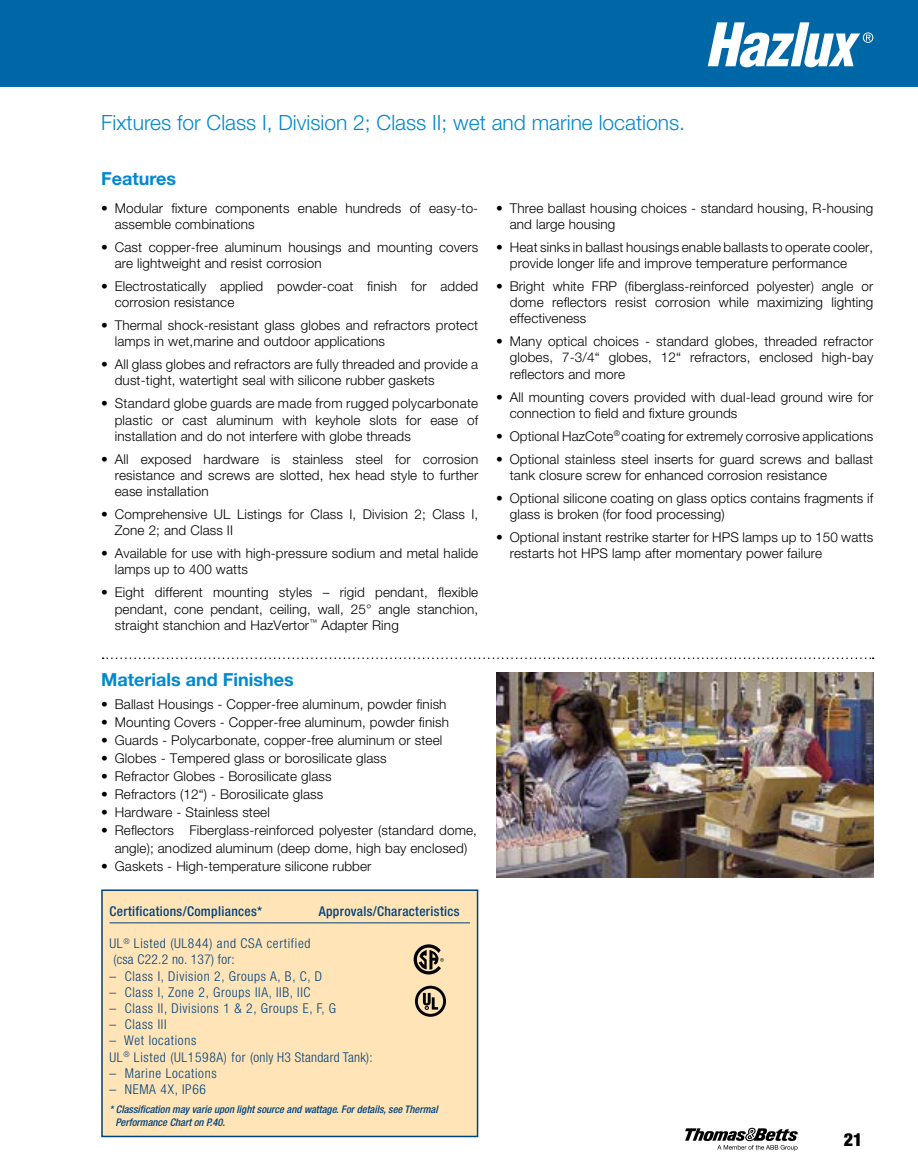
<style>
.page{position:relative;width:918px;height:1175px;background:#fff}
.page>*{position:absolute;margin:0;border:0;box-sizing:border-box;transform-origin:0 0}
.t1{font:300 21px "Helvetica Neue LT Std";color:#0089cf}
.t2{font:700 18px "Helvetica Neue LT Std";color:#0089cf}
.t3{font:900 condensed 18px "Helvetica Neue LT Std";color:#000}
.t4{font:300 13.5px/16.2px "Helvetica Neue LT Std";letter-spacing:.01em;color:#000}
.t5{font:300 condensed 13.5px/16.2px "Helvetica Neue LT Std";letter-spacing:.05em;color:#00427a}
.t6{font:500 condensed 13.5px "Helvetica Neue LT Std";letter-spacing:.025em;color:#00427a}
.t7{font:italic 500 condensed 10.5px/12.6px "Helvetica Neue LT Std";color:#00427a}
</style>
<div class="page">
<div style="left:0;top:0;width:918px;height:87px;background:#0067a6"></div>
<svg style="left:708px;top:22px;width:165px;height:45px"></svg>
<svg style="left:685px;top:1127px;width:113px;height:23px"></svg>
<img style="left:496px;top:673px;width:377px;height:204px">
<svg style="left:103px;top:657px;width:771px;height:2px"></svg>
<div style="left:102px;top:890px;width:376px;height:246px;background:#ffe4b8"></div>
<hr style="left:110px;top:922px;width:360px;height:1px;background:#00427a">
<div style="left:101px;top:889px;width:377px;height:248px;border:2px solid #00427a"></div>
<svg style="left:414px;top:944px;width:30px;height:30px"></svg>
<svg style="left:415px;top:985px;width:31px;height:31px"></svg>
<h1 class="t1" style="left:101px;top:109px;width:581px">Fixtures for Class I, Division 2; Class II; wet and marine locations.</h1>
<h2 class="t2" style="left:101px;top:167px;width:77px">Features</h2>
<p class="t4" style="left:115px;top:199px;width:365px;text-indent:-14px">• Modular fixture components enable hundreds of easy-to&shy;assemble combinations</p>
<p class="t4" style="left:115px;top:238px;width:365px;text-indent:-14px">• Cast copper-free aluminum housings and mounting covers are lightweight and resist corrosion</p>
<p class="t4" style="left:115px;top:278px;width:365px;text-indent:-14px">• Electrostatically applied powder-coat finish for added corrosion resistance</p>
<p class="t4" style="left:115px;top:317px;width:365px;text-indent:-14px">• Thermal shock-resistant glass globes and refractors protect lamps in wet,marine and outdoor applications</p>
<p class="t4" style="left:115px;top:356px;width:365px;text-indent:-14px">• All glass globes and refractors are fully threaded and provide a dust-tight, watertight seal with silicone rubber gaskets</p>
<p class="t4" style="left:115px;top:395px;width:365px;text-align:justify;text-indent:-14px">• Standard globe guards are made from rugged polycarbonate plastic or cast aluminum with keyhole slots for ease of installation and do not interfere with globe threads</p>
<p class="t4" style="left:115px;top:450px;width:365px;text-align:justify;text-indent:-14px">• All exposed hardware is stainless steel for corrosion resistance and screws are slotted, hex head style to further ease installation</p>
<p class="t4" style="left:115px;top:506px;width:365px;text-indent:-14px">• Comprehensive UL Listings for Class I, Division 2; Class I,<br>Zone 2; and Class II</p>
<p class="t4" style="left:115px;top:545px;width:365px;text-indent:-14px">• Available for use with high-pressure sodium and metal halide lamps up to 400 watts</p>
<p class="t4" style="left:115px;top:584px;width:365px;text-align:justify;text-indent:-14px">• Eight different mounting styles – rigid pendant, flexible pendant, cone pendant, ceiling, wall, 25° angle stanchion, straight stanchion and HazVertor<sup>™</sup> Adapter Ring</p>
<p class="t4" style="left:510px;top:199px;width:365px;text-indent:-14px">• Three ballast housing choices - standard housing, R-housing and large housing</p>
<p class="t4" style="left:510px;top:238px;width:365px;text-indent:-14px">• Heat sinks in ballast housings enable ballasts to operate cooler, provide longer life and improve temperature performance</p>
<p class="t4" style="left:510px;top:278px;width:365px;text-align:justify;text-indent:-14px">• Bright white FRP (fiberglass-reinforced polyester) angle or dome reflectors resist corrosion while maximizing lighting effectiveness</p>
<p class="t4" style="left:510px;top:333px;width:365px;text-align:justify;text-indent:-14px">• Many optical choices - standard globes, threaded refractor globes, 7-3/4“ globes, 12“ refractors, enclosed high-bay reflectors and more</p>
<p class="t4" style="left:510px;top:388px;width:365px;text-indent:-14px">• All mounting covers provided with dual-lead ground wire for connection to field and fixture grounds</p>
<p class="t4" style="left:496px;top:427px;width:379px">• Optional HazCote<sup>®</sup> coating for extremely corrosive applications</p>
<p class="t4" style="left:510px;top:450px;width:365px;text-indent:-14px">• Optional stainless steel inserts for guard screws and ballast tank closure screw for enhanced corrosion resistance</p>
<p class="t4" style="left:510px;top:489px;width:365px;text-indent:-14px">• Optional silicone coating on glass optics contains fragments if glass is broken (for food processing)</p>
<p class="t4" style="left:510px;top:529px;width:365px;text-indent:-14px">• Optional instant restrike starter for HPS lamps up to 150 watts restarts hot HPS lamp after momentary power failure</p>
<h2 class="t2" style="left:101px;top:669px;width:194px">Materials and Finishes</h2>
<p class="t4" style="left:101px;top:695px;width:347px">• Ballast Housings - Copper-free aluminum, powder finish</p>
<p class="t4" style="left:101px;top:713px;width:349px">• Mounting Covers - Copper-free aluminum, powder finish</p>
<p class="t4" style="left:101px;top:731px;width:343px">• Guards - Polycarbonate, copper-free aluminum or steel</p>
<p class="t4" style="left:101px;top:749px;width:287px">• Globes - Tempered glass or borosilicate glass</p>
<p class="t4" style="left:101px;top:767px;width:232px">• Refractor Globes - Borosilicate glass</p>
<p class="t4" style="left:101px;top:785px;width:224px">• Refractors (12“) - Borosilicate glass</p>
<p class="t4" style="left:101px;top:803px;width:170px">• Hardware - Stainless steel</p>
<p class="t4" style="left:101px;top:821px;width:377px;line-height:18px;text-align:center">• Reflectors Fiberglass-reinforced polyester (standard dome, angle); anodized aluminum (deep dome, high bay enclosed)</p>
<p class="t4" style="left:101px;top:857px;width:272px">• Gaskets - High-temperature silicone rubber</p>
<p class="t6" style="left:110px;top:903px;width:154px">Certifications/Compliances*</p>
<p class="t6" style="left:319px;top:903px;width:142px">Approvals/Characteristics</p>
<p class="t5" style="left:110px;top:935px;width:202px">UL<sup>®</sup> Listed (UL844) and CSA certified (csa C22.2 no. 137) for:</p>
<p class="t5" style="left:109px;top:967px;width:214px">– Class I, Division 2, Groups A, B, C, D</p>
<p class="t5" style="left:109px;top:983px;width:203px">– Class I, Zone 2, Groups IIA, IIB, IIC</p>
<p class="t5" style="left:109px;top:1000px;width:228px">– Class II, Divisions 1 &amp; 2, Groups E, F, G</p>
<p class="t5" style="left:109px;top:1016px;width:59px">– Class III</p>
<p class="t5" style="left:109px;top:1032px;width:265px">– Wet locations<br>UL<sup>®</sup> Listed (UL1598A) for (only H3 Standard Tank):</p>
<p class="t5" style="left:109px;top:1064px;width:109px">– Marine Locations</p>
<p class="t5" style="left:109px;top:1081px;width:98px">– NEMA 4X, IP66</p>
<p class="t7" style="left:115px;top:1103px;width:324px;text-indent:-6px">* Classification may varie upon light source and wattage. For details, see Thermal<br>Performance Chart on P.40.</p>
<h2 class="t3" style="left:844px;top:1128px;width:20px">21</h2>
</div>
